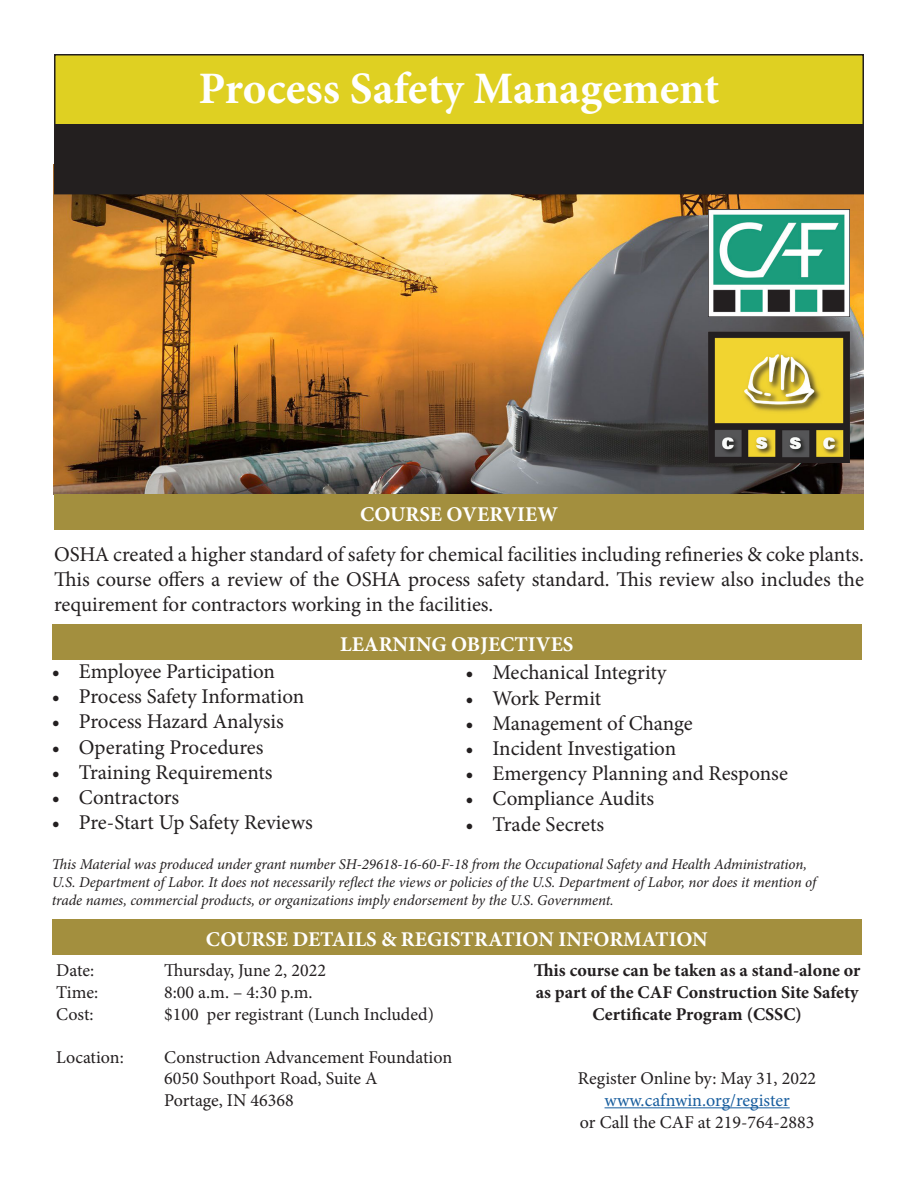
<style>
.page{position:relative;width:918px;height:1188px;background:#fff}
.page>*{position:absolute;margin:0;border:0;box-sizing:border-box;transform-origin:0 0}
.t1{font:700 45px "Minion Pro";color:#fff}
.t2{font:21px/25.2px "Minion Pro";color:#231f20;text-align:justify}
.t3{font:700 21px "Minion Pro";color:#fff}
.t4{font:18px "Minion Pro";color:#231f20}
.t5{font:700 18px/21.6px "Minion Pro";color:#231f20;text-align:center}
.t6{font:18px "Minion Pro";color:#175d9e}
.t7{font:italic 15px/18px "Minion Pro";letter-spacing:-.005em;color:#231f20}
</style>
<div class="page">
<img style="left:54px;top:194px;width:810px;height:301px">
<div style="left:55px;top:55px;width:808px;height:139px;background:#dfd022"></div>
<div style="left:54px;top:54px;width:810px;height:140px;border:2px solid #231f20"></div>
<hr style="left:605px;top:1107px;width:185px;height:1px;background:#175d9e">
<div style="left:52px;top:919px;width:810px;height:36px;background:#a38f3e"></div>
<div style="left:54px;top:495px;width:810px;height:35px;background:#a38f3e"></div>
<div style="left:52px;top:624px;width:810px;height:36px;background:#a38f3e"></div>
<img style="left:708px;top:210px;width:141px;height:106px">
<img style="left:708px;top:331px;width:141px;height:132px">
<div style="left:55px;top:124px;width:808px;height:69px;background:#231f1f"></div>
<p class="t1" style="left:198px;top:57px;width:523px">Process Safety Management</p>
<p class="t3" style="left:360px;top:499px;width:199px">COURSE OVERVIEW</p>
<p class="t2" style="left:54px;top:542px;width:812px">OSHA created a higher standard of safety for chemical facilities including refineries &amp; coke plants.<br>This course offers a review of the OSHA process safety standard. This review also includes the requirement for contractors working in the facilities.</p>
<p class="t3" style="left:340px;top:629px;width:235px">LEARNING OBJECTIVES</p>
<p class="t2" style="left:465px;top:660px;width:203px">• Mechanical Integrity</p>
<p class="t2" style="left:465px;top:685px;width:137px">• Work Permit</p>
<p class="t2" style="left:465px;top:711px;width:229px">• Management of Change</p>
<p class="t2" style="left:465px;top:736px;width:212px">• Incident Investigation</p>
<p class="t2" style="left:465px;top:761px;width:324px">• Emergency Planning and Response</p>
<p class="t2" style="left:465px;top:786px;width:190px">• Compliance Audits</p>
<p class="t2" style="left:465px;top:811px;width:140px">• Trade Secrets</p>
<p class="t2" style="left:52px;top:659px;width:225px">• Employee Participation</p>
<p class="t2" style="left:52px;top:684px;width:254px">• Process Safety Information</p>
<p class="t2" style="left:52px;top:709px;width:233px">• Process Hazard Analysis</p>
<p class="t2" style="left:52px;top:734px;width:213px">• Operating Procedures</p>
<p class="t2" style="left:52px;top:760px;width:222px">• Training Requirements</p>
<p class="t2" style="left:52px;top:785px;width:129px">• Contractors</p>
<p class="t2" style="left:52px;top:810px;width:262px">• Pre-Start Up Safety Reviews</p>
<p class="t7" style="left:52px;top:855px;width:766px">This Material was produced under grant number SH-29618-16-60-F-18 from the Occupational Safety and Health Administration,<br>U.S. Department of Labor. It does not necessarily reflect the views or policies of the U.S. Department of Labor, nor does it mention of trade names, commercial products, or organizations imply endorsement by the U.S. Government.</p>
<p class="t3" style="left:206px;top:924px;width:503px">COURSE DETAILS &amp; REGISTRATION INFORMATION</p>
<p class="t4" style="left:56px;top:959px;width:40px">Date:</p>
<p class="t4" style="left:164px;top:959px;width:163px">Thursday, June 2, 2022</p>
<p class="t4" style="left:56px;top:980px;width:44px">Time:</p>
<p class="t4" style="left:164px;top:980px;width:150px">8:00 a.m. – 4:30 p.m.</p>
<p class="t4" style="left:56px;top:1002px;width:39px">Cost:</p>
<p class="t4" style="left:164px;top:1002px;width:271px">$100 per registrant (Lunch Included)</p>
<p class="t4" style="left:56px;top:1045px;width:69px">Location:</p>
<p class="t4" style="left:164px;top:1045px;width:290px">Construction Advancement Foundation</p>
<p class="t4" style="left:164px;top:1067px;width:215px">6050 Southport Road, Suite A</p>
<p class="t4" style="left:164px;top:1088px;width:131px">Portage, IN 46368</p>
<p class="t5" style="left:534px;top:960px;width:328px">This course can be taken as a stand-alone or as part of the CAF Construction Site Safety<br>Certificate Program (CSSC)</p>
<p class="t4" style="left:578px;top:1067px;width:240px">Register Online by: May 31, 2022</p>
<p class="t6" style="left:605px;top:1088px;width:187px">www.cafnwin.org/register</p>
<p class="t4" style="left:580px;top:1110px;width:236px">or Call the CAF at 219-764-2883</p>
</div>
